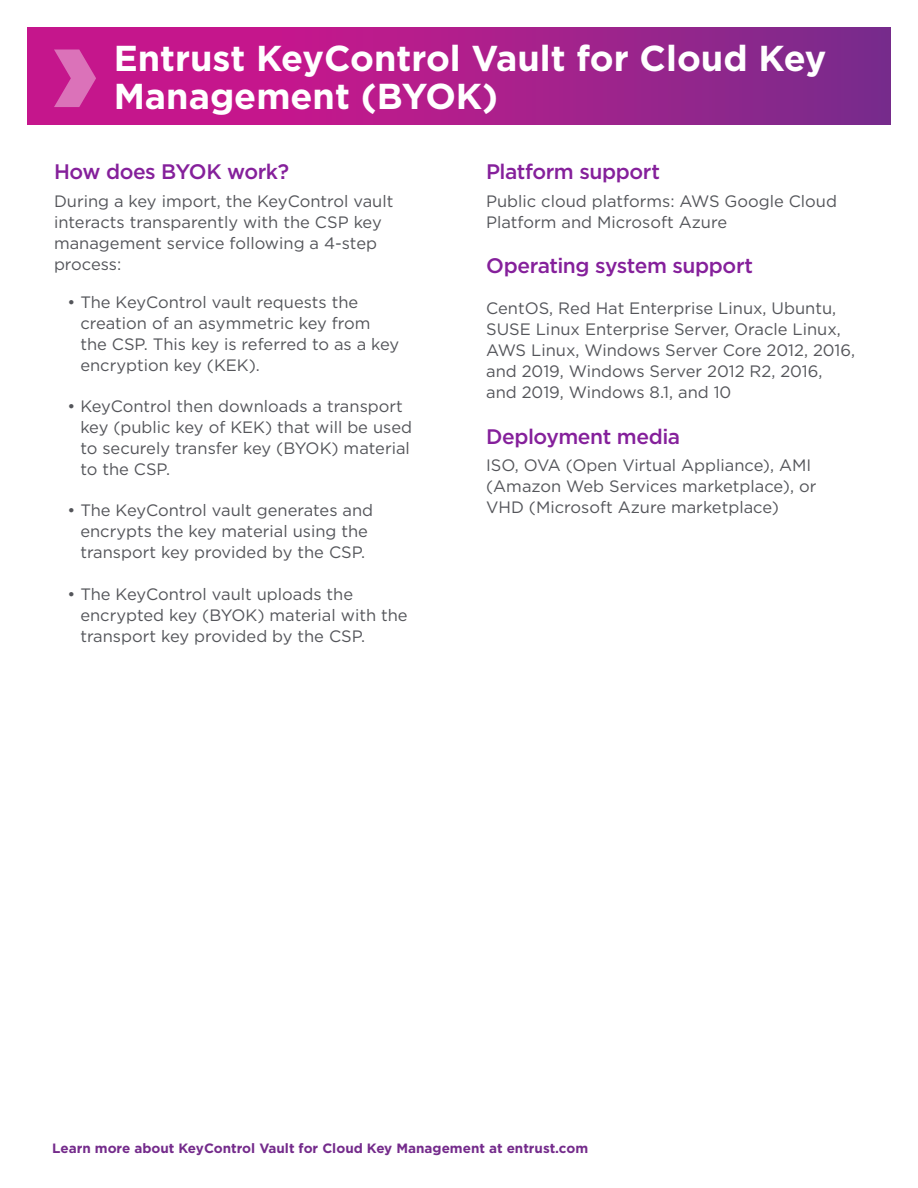
<style>
.page{position:relative;width:918px;height:1188px;background:#fff}
.page>*{position:absolute;margin:0;border:0;box-sizing:border-box;transform-origin:0 0}
._1_Back_Page_Title{font:700 36px/37.5px "Gotham";color:#fff}
.Subhead{font:500 21px "Gotham";letter-spacing:-.02em;color:#85209b}
.Body_copy{font:500 21px "Gotham";letter-spacing:-.02em;color:#85209b}
.Body_copy-2{font:16.5px/21px "Gotham";color:#54555a}
.Ltr_Body_Text{font:700 13.5px "Gotham";color:#742b8b}
</style>
<div class="page">
<svg style="left:27px;top:27px;width:864px;height:98px;background:#a91e8b"></svg>
<svg style="left:54px;top:50px;width:42px;height:57px;background:#d24da7"></svg>
<p class="_1_Back_Page_Title" style="left:114px;top:40px;width:714px">Entrust KeyControl Vault for Cloud Key<br>Management (BYOK)</p>
<p class="Subhead" style="left:54px;top:158px;width:237px">How does BYOK work?</p>
<p class="Body_copy-2" style="left:54px;top:190px;width:341px">During a key import, the KeyControl vault interacts transparently with the CSP key management service following a 4-step process:</p>
<p class="Body_copy-2" style="left:80px;top:291px;width:321px;text-indent:-13px">• The KeyControl vault requests the creation of an asymmetric key from the CSP. This key is referred to as a key encryption key (KEK).</p>
<p class="Body_copy-2" style="left:80px;top:395px;width:333px;text-indent:-13px">• KeyControl then downloads a transport key (public key of KEK) that will be used to securely transfer key (BYOK) material to the CSP.</p>
<p class="Body_copy-2" style="left:67px;top:500px;width:307px;text-align:center">• The KeyControl vault generates and encrypts the key material using the transport key provided by the CSP.</p>
<p class="Body_copy-2" style="left:80px;top:583px;width:329px;text-indent:-13px">• The KeyControl vault uploads the encrypted key (BYOK) material with the transport key provided by the CSP.</p>
<p class="Subhead" style="left:486px;top:158px;width:175px">Platform support</p>
<p class="Body_copy-2" style="left:486px;top:190px;width:352px">Public cloud platforms: AWS Google Cloud<br>Platform and Microsoft Azure</p>
<p class="Body_copy" style="left:486px;top:252px;width:269px">Operating system support</p>
<p class="Body_copy-2" style="left:486px;top:298px;width:371px">CentOS, Red Hat Enterprise Linux, Ubuntu, SUSE Linux Enterprise Server, Oracle Linux, AWS Linux, Windows Server Core 2012, 2016, and 2019, Windows Server 2012 R2, 2016, and 2019, Windows 8.1, and 10</p>
<p class="Subhead" style="left:486px;top:423px;width:196px">Deployment media</p>
<p class="Body_copy-2" style="left:486px;top:455px;width:332px">ISO, OVA (Open Virtual Appliance), AMI (Amazon Web Services marketplace), or<br>VHD (Microsoft Azure marketplace)</p>
<p class="Ltr_Body_Text" style="left:52px;top:1140px;width:537px">Learn more about KeyControl Vault for Cloud Key Management at entrust.com</p>
</div>
